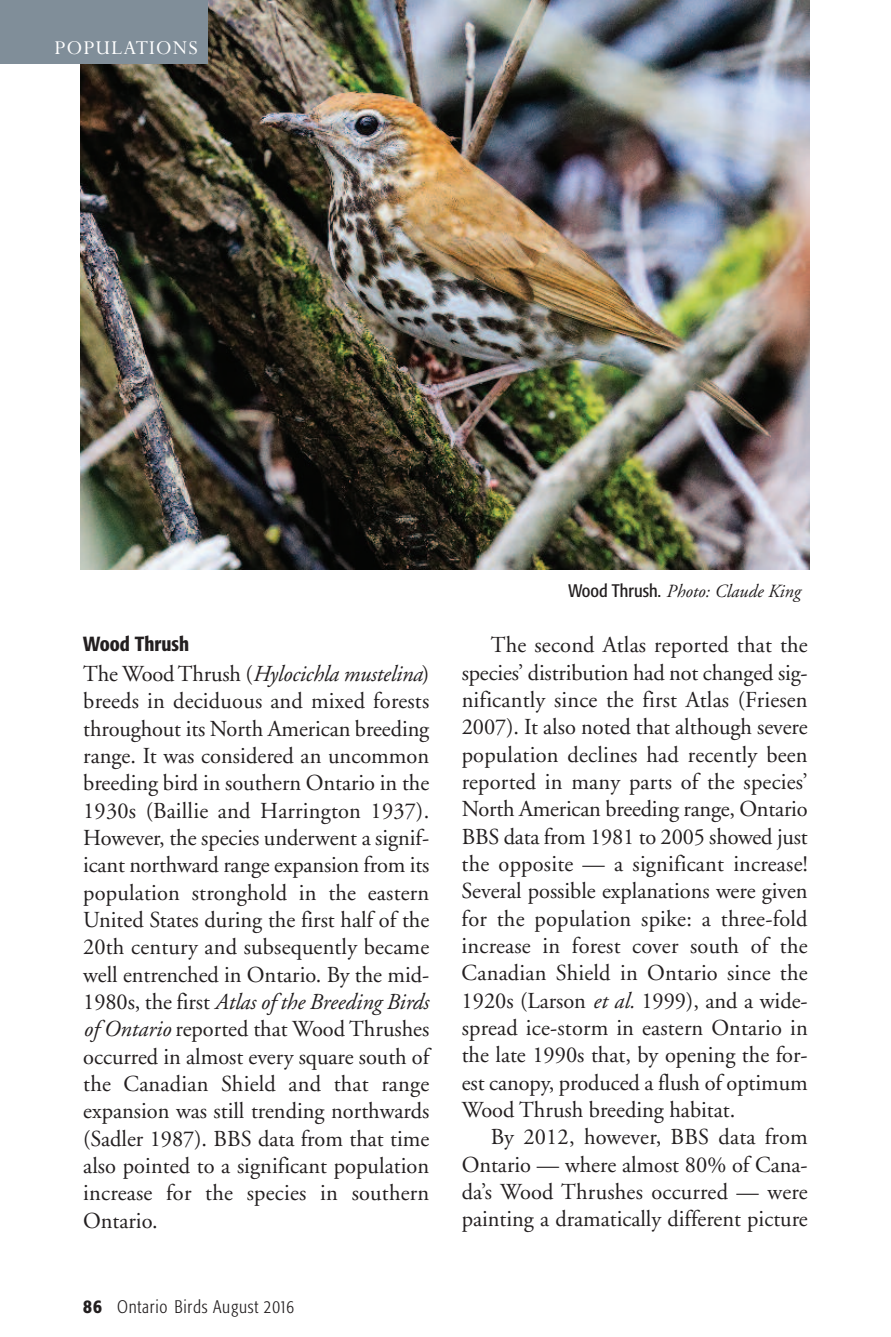
<style>
.page{position:relative;width:891px;height:1337px;background:#fff}
.page>*{position:absolute;margin:0;border:0;box-sizing:border-box;transform-origin:0 0}
.t1{font:22.72px/27.2px "Adobe Garamond";color:#231f20;text-align:justify}
.t2{font:22.05px "Perpetua";letter-spacing:.045em;color:#fff}
.t3{font:500 condensed 20.25px "Formata";color:#231f20}
.t4{font:italic 18.45px "Adobe Garamond";color:#231f20}
.t5{font:300 condensed 18px "Formata";letter-spacing:.045em;color:#231f20}
.s1{font-style:italic}
.s2{font-weight:500;font-size:19.12px}
.s3{font-family:"Formata";font-style:normal;font-stretch:condensed;font-size:18px}
</style>
<div class="page">
<img style="left:80px;top:0;width:730px;height:569px">
<div style="left:0;top:0;width:208px;height:64px;background:#808e99"></div>
<p class="t2" style="left:54px;top:34px;width:145px">POPULATIONS</p>
<p class="t3" style="left:83px;top:636px;width:107px">Wood Thrush</p>
<p class="t1" style="left:83px;top:662px;width:348px">The Wood Thrush (<span class="s1">Hylocichla mustelina</span>) breeds in deciduous and mixed forests throughout its North American breeding range. It was considered an uncommon breeding bird in southern Ontario in the 1930s (Baillie and Harrington 1937).<br>However, the species underwent a signif&shy;icant northward range expansion from its population stronghold in the eastern United States during the first half of the 20th century and subsequently became well entrenched in Ontario. By the mid-1980s, the first <span class="s1">Atlas of the Breeding Birds of Ontario</span> reported that Wood Thrushes occurred in almost every square south of the Canadian Shield and that range expansion was still trending northwards (Sadler 1987). BBS data from that time also pointed to a significant population increase for the species in southern Ontario.</p>
<p class="t5" style="left:83px;top:1299px;width:212px"><span class="s2">86</span> Ontario Birds August 2016</p>
<p class="t4" style="left:568px;top:583px;width:233px"><span class="s3">Wood Thrush.</span> Photo: Claude King</p>
<p class="t1" style="left:462px;top:633px;width:348px;text-indent:29px">The second Atlas reported that the species’ distribution had not changed sig&shy;nificantly since the first Atlas (Friesen 2007). It also noted that although severe population declines had recently been reported in many parts of the species’ North American breeding range, Ontario BBS data from 1981 to 2005 showed just the opposite — a significant increase!<br>Several possible explanations were given for the population spike: a three-fold increase in forest cover south of the Canadian Shield in Ontario since the 1920s (Larson <span class="s1">et al.</span> 1999), and a wide&shy;spread ice-storm in eastern Ontario in the late 1990s that, by opening the for&shy;est canopy, produced a flush of optimum Wood Thrush breeding habitat.</p>
<p class="t1" style="left:462px;top:1125px;width:348px;text-indent:29px">By 2012, however, BBS data from Ontario — where almost 80% of Cana&shy;da’s Wood Thrushes occurred — were painting a dramatically different picture</p>
</div>
